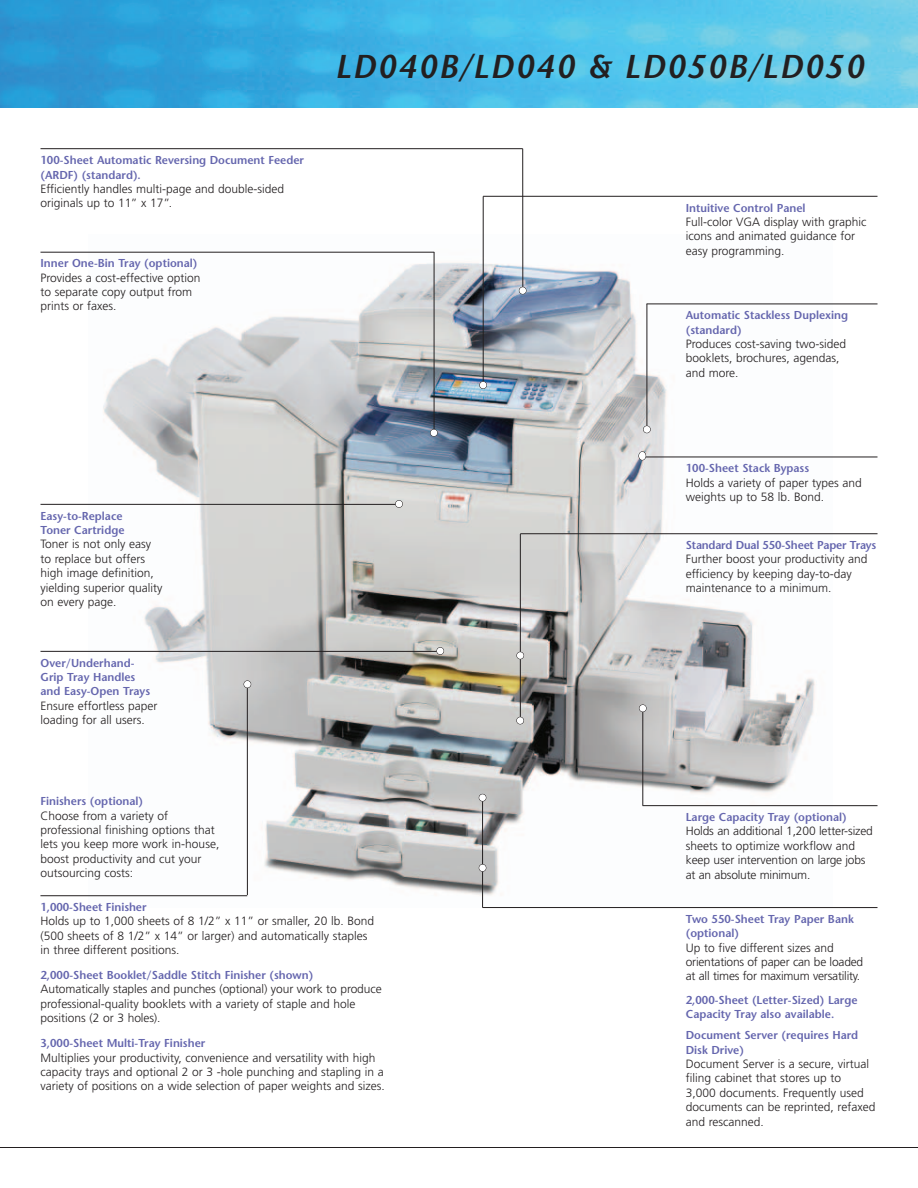
<style>
.page{position:relative;width:918px;height:1188px;background:#fff}
.page>*{position:absolute;margin:0;border:0;box-sizing:border-box;transform-origin:0 0}
.t1{font:italic 600 33px "Stone Sans";letter-spacing:.045em;color:#231f20}
.t2{font:300 12px/14.4px "Frutiger";color:#231f20}
.t3{font:600 11.55px/14.4px "Stone Sans";color:#6566ae}
</style>
<div class="page">
<hr style="left:0;top:1147px;width:918px;height:1px;background:#231f20">
<img style="left:0;top:0;width:918px;height:108px">
<img style="left:88px;top:234px;width:744px;height:673px">
<hr style="left:41px;top:148px;width:482px;height:1px;background:#231f20">
<hr style="left:522px;top:149px;width:1px;height:141px;background:#231f20">
<div style="left:519px;top:287px;width:7px;height:7px;background:#fff;border-radius:50%"></div>
<div style="left:519px;top:287px;width:8px;height:7px;border:1px solid #231f20;border-radius:50%"></div>
<hr style="left:40px;top:252px;width:394px;height:1px;background:#231f20">
<hr style="left:434px;top:252px;width:1px;height:180px;background:#231f20">
<div style="left:430px;top:429px;width:8px;height:8px;background:#fff;border-radius:50%"></div>
<div style="left:430px;top:429px;width:8px;height:8px;border:1px solid #231f20;border-radius:50%"></div>
<hr style="left:520px;top:533px;width:358px;height:1px;background:#231f20">
<hr style="left:520px;top:534px;width:1px;height:188px;background:#231f20">
<hr style="left:647px;top:304px;width:231px;height:1px;background:#231f20">
<hr style="left:647px;top:304px;width:1px;height:126px;background:#231f20">
<hr style="left:483px;top:196px;width:395px;height:1px;background:#231f20">
<hr style="left:483px;top:196px;width:1px;height:188px;background:#231f20">
<div style="left:643px;top:426px;width:8px;height:7px;background:#fff;border-radius:50%"></div>
<div style="left:643px;top:426px;width:8px;height:7px;border:1px solid #231f20;border-radius:50%"></div>
<hr style="left:643px;top:805px;width:235px;height:1px;background:#231f20">
<hr style="left:643px;top:709px;width:1px;height:97px;background:#231f20">
<div style="left:639px;top:705px;width:7px;height:7px;background:#fff;border-radius:50%"></div>
<div style="left:639px;top:704px;width:8px;height:8px;border:1px solid #231f20;border-radius:50%"></div>
<hr style="left:483px;top:907px;width:395px;height:1px;background:#231f20">
<hr style="left:482px;top:797px;width:1px;height:111px;background:#231f20">
<div style="left:479px;top:794px;width:7px;height:7px;background:#fff;border-radius:50%"></div>
<div style="left:479px;top:794px;width:7px;height:8px;border:1px solid #231f20;border-radius:50%"></div>
<div style="left:479px;top:864px;width:7px;height:8px;background:#fff;border-radius:50%"></div>
<div style="left:479px;top:864px;width:7px;height:8px;border:1px solid #231f20;border-radius:50%"></div>
<hr style="left:40px;top:895px;width:207px;height:1px;background:#231f20">
<hr style="left:247px;top:684px;width:1px;height:211px;background:#231f20">
<div style="left:244px;top:681px;width:7px;height:7px;background:#fff;border-radius:50%"></div>
<div style="left:244px;top:680px;width:7px;height:8px;border:1px solid #231f20;border-radius:50%"></div>
<div style="left:479px;top:381px;width:8px;height:8px;background:#fff;border-radius:50%"></div>
<div style="left:479px;top:381px;width:8px;height:8px;border:1px solid #231f20;border-radius:50%"></div>
<div style="left:517px;top:652px;width:7px;height:7px;background:#fff;border-radius:50%"></div>
<div style="left:516px;top:652px;width:8px;height:7px;border:1px solid #231f20;border-radius:50%"></div>
<div style="left:516px;top:717px;width:8px;height:7px;background:#fff;border-radius:50%"></div>
<div style="left:516px;top:717px;width:8px;height:7px;border:1px solid #231f20;border-radius:50%"></div>
<hr style="left:642px;top:457px;width:236px;height:1px;background:#231f20">
<div style="left:639px;top:451px;width:7px;height:9px;background:#fff;border-radius:50%"></div>
<div style="left:638px;top:451px;width:8px;height:9px;border:1px solid #231f20;border-radius:50%"></div>
<hr style="left:41px;top:504px;width:359px;height:1px;background:#231f20">
<div style="left:395px;top:500px;width:8px;height:8px;background:#fff;border-radius:50%"></div>
<div style="left:395px;top:500px;width:8px;height:8px;border:1px solid #231f20;border-radius:50%"></div>
<hr style="left:41px;top:651px;width:401px;height:1px;background:#231f20">
<div style="left:437px;top:647px;width:7px;height:8px;background:#fff;border-radius:50%"></div>
<div style="left:436px;top:647px;width:8px;height:8px;border:1px solid #231f20;border-radius:50%"></div>
<p class="t3" style="left:40px;top:154px;width:265px">100-Sheet Automatic Reversing Document Feeder (ARDF) (standard).</p>
<p class="t2" style="left:40px;top:183px;width:245px">Efficiently handles multi-page and double-sided originals up to 11” x 17”.</p>
<p class="t3" style="left:40px;top:257px;width:158px">Inner One-Bin Tray (optional)</p>
<p class="t2" style="left:40px;top:271px;width:161px">Provides a cost-effective option to separate copy output from prints or faxes.</p>
<h1 class="t1" style="left:335px;top:54px;width:530px">LD040B/LD040 &amp; LD050B/LD050</h1>
<p class="t3" style="left:686px;top:202px;width:121px">Intuitive Control Panel</p>
<p class="t2" style="left:686px;top:216px;width:182px">Full-color VGA display with graphic icons and animated guidance for easy programming.</p>
<p class="t3" style="left:686px;top:309px;width:164px">Automatic Stackless Duplexing (standard)</p>
<p class="t2" style="left:686px;top:338px;width:162px">Produces cost-saving two-sided booklets, brochures, agendas, and more.</p>
<p class="t3" style="left:40px;top:510px;width:86px">Easy-to-Replace<br>Toner Cartridge</p>
<p class="t2" style="left:40px;top:538px;width:123px">Toner is not only easy to replace but offers high image definition, yielding superior quality on every page.</p>
<p class="t3" style="left:40px;top:657px;width:111px">Over/Underhand-<br>Grip Tray Handles and Easy-Open Trays</p>
<p class="t2" style="left:40px;top:699px;width:118px">Ensure effortless paper loading for all users.</p>
<p class="t3" style="left:686px;top:462px;width:125px">100-Sheet Stack Bypass</p>
<p class="t2" style="left:686px;top:476px;width:177px">Holds a variety of paper types and weights up to 58 lb. Bond.</p>
<p class="t3" style="left:686px;top:539px;width:192px">Standard Dual 550-Sheet Paper Trays</p>
<p class="t2" style="left:686px;top:553px;width:183px">Further boost your productivity and efficiency by keeping day-to-day maintenance to a minimum.</p>
<p class="t3" style="left:41px;top:795px;width:104px">Finishers (optional)</p>
<p class="t2" style="left:41px;top:809px;width:180px">Choose from a variety of professional finishing options that lets you keep more work in-house, boost productivity and cut your outsourcing costs:</p>
<p class="t3" style="left:41px;top:901px;width:108px">1,000-Sheet Finisher</p>
<p class="t2" style="left:41px;top:915px;width:335px">Holds up to 1,000 sheets of 8 1/2” x 11” or smaller, 20 lb. Bond (500 sheets of 8 1/2” x 14” or larger) and automatically staples in three different positions.</p>
<p class="t3" style="left:41px;top:969px;width:274px">2,000-Sheet Booklet/Saddle Stitch Finisher (shown)</p>
<p class="t2" style="left:41px;top:983px;width:343px">Automatically staples and punches (optional) your work to produce professional-quality booklets with a variety of staple and hole positions (2 or 3 holes).</p>
<p class="t3" style="left:41px;top:1037px;width:166px">3,000-Sheet Multi-Tray Finisher</p>
<p class="t2" style="left:41px;top:1051px;width:346px">Multiplies your productivity, convenience and versatility with high capacity trays and optional 2 or 3 -hole punching and stapling in a variety of positions on a wide selection of paper weights and sizes.</p>
<p class="t3" style="left:686px;top:811px;width:163px">Large Capacity Tray (optional)</p>
<p class="t2" style="left:686px;top:825px;width:189px">Holds an additional 1,200 letter-sized sheets to optimize workflow and keep user intervention on large jobs at an absolute minimum.</p>
<p class="t3" style="left:686px;top:913px;width:169px">Two 550-Sheet Tray Paper Bank (optional)</p>
<p class="t2" style="left:686px;top:941px;width:179px">Up to five different sizes and orientations of paper can be loaded at all times for maximum versatility.</p>
<p class="t3" style="left:686px;top:994px;width:173px">2,000-Sheet (Letter-Sized) Large<br>Capacity Tray also available.</p>
<p class="t3" style="left:686px;top:1029px;width:174px">Document Server (requires Hard<br>Disk Drive)</p>
<p class="t2" style="left:686px;top:1058px;width:191px">Document Server is a secure, virtual filing cabinet that stores up to<br>3,000 documents. Frequently used documents can be reprinted, refaxed and rescanned.</p>
</div>
